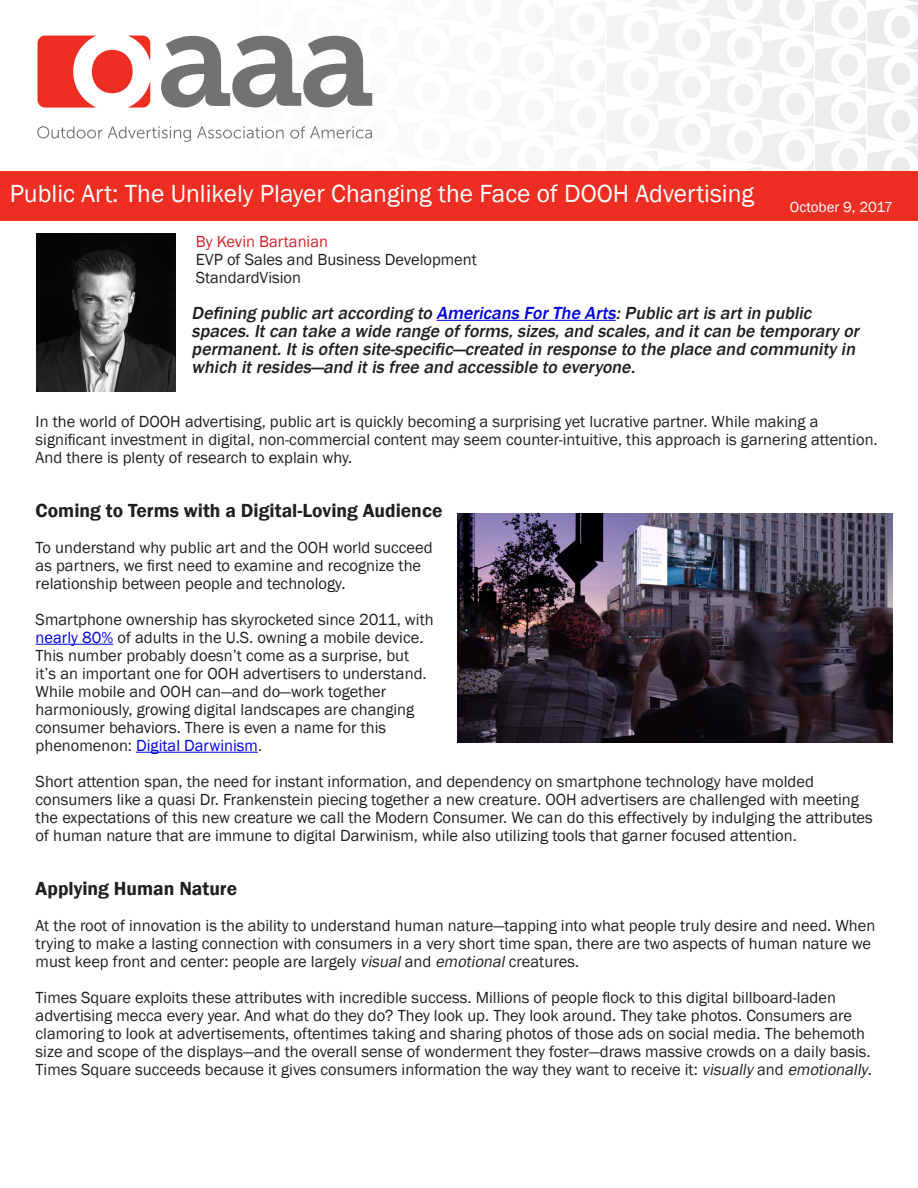
<style>
.page{position:relative;width:918px;height:1188px;background:#fff}
.page>*{position:absolute;margin:0;border:0;box-sizing:border-box;transform-origin:0 0}
.t1{font:25.5px "Franklin Gothic";color:#fff}
.t2{font:600 19.5px "Franklin Gothic";color:#231f20}
.t3{font:italic 500 18px/18px "Franklin Gothic";color:#231f20}
.t4{font:16.5px/18px "Franklin Gothic";color:#231f20}
.t5{font:16.5px "Franklin Gothic";color:#d1232a}
.t6{font:15px "Franklin Gothic";color:#fff}
.s1{color:#0000e1}
.s2{font-style:italic}
</style>
<div class="page">
<img style="left:815px;top:43px;width:51px;height:44px">
<img style="left:815px;top:0;width:51px;height:40px">
<img style="left:372px;top:93px;width:1px;height:13px">
<img style="left:815px;top:137px;width:51px;height:34px">
<img style="left:867px;top:5px;width:51px;height:44px">
<img style="left:907px;top:0;width:11px;height:2px">
<img style="left:867px;top:52px;width:51px;height:44px">
<img style="left:867px;top:99px;width:51px;height:44px">
<img style="left:867px;top:146px;width:51px;height:25px">
<svg style="left:37px;top:126px;width:154px;height:16px"></svg>
<svg style="left:197px;top:126px;width:87px;height:13px"></svg>
<svg style="left:290px;top:126px;width:82px;height:13px"></svg>
<svg style="left:38px;top:36px;width:112px;height:72px"></svg>
<svg style="left:161px;top:36px;width:211px;height:72px"></svg>
<div style="left:0;top:171px;width:918px;height:50px;background:#ee2e22"></div>
<hr style="left:437px;top:320px;width:179px;height:1px;background:#0000e1">
<hr style="left:36px;top:644px;width:77px;height:1px;background:#0000e1">
<hr style="left:136px;top:752px;width:122px;height:1px;background:#0000e1">
<img style="left:36px;top:233px;width:140px;height:159px">
<img style="left:458px;top:513px;width:434px;height:229px">
<p class="t1" style="left:10px;top:178px;width:746px">Public Art: The Unlikely Player Changing the Face of DOOH Advertising</p>
<p class="t5" style="left:196px;top:231px;width:134px">By Kevin Bartanian</p>
<p class="t4" style="left:196px;top:251px;width:283px">EVP of Sales and Business Development</p>
<p class="t4" style="left:196px;top:269px;width:107px">StandardVision</p>
<p class="t3" style="left:192px;top:304px;width:673px">Defining public artaccording to <span class="s1">Americans ForThe Arts</span>:Public artis artin public spaces.Itcan take a wide range offorms,sizes,and scales,and itcan be temporary or permanent.Itis often site-specific—created in response to the place and community in which itresides—and itis free and accessible to everyone.</p>
<p class="t4" style="left:36px;top:413px;width:844px">In the world of DOOH advertising, public art is quickly becoming a surprising yet lucrative partner. While making a significant investment in digital, non-commercial content may seem counter-intuitive, this approach is garnering attention.<br>And there is plenty of research to explain why.</p>
<p class="t2" style="left:36px;top:498px;width:408px">Coming to Terms with a Digital-Loving Audience</p>
<p class="t4" style="left:36px;top:539px;width:398px">To understand why public art and the OOH world succeed as partners, we first need to examine and recognize the relationship between people and technology.</p>
<p class="t4" style="left:36px;top:611px;width:400px">Smartphone ownership has skyrocketed since 2011, with <span class="s1">nearly 80%</span> of adults in the U.S. owning a mobile device.<br>This number probably doesn’t come as a surprise, but it’s an important one for OOH advertisers to understand.<br>While mobile and OOH can—and do—work together harmoniously, growing digital landscapes are changing consumer behaviors. There is even a name for this phenomenon: <span class="s1">Digital Darwinism</span>.</p>
<p class="t4" style="left:36px;top:773px;width:839px">Short attention span, the need for instant information, and dependency on smartphone technology have molded consumers like a quasi Dr. Frankenstein piecing together a new creature. OOH advertisers are challenged with meeting the expectations of this new creature we call the Modern Consumer. We can do this effectively by indulging the attributes of human nature that are immune to digital Darwinism, while also utilizing tools that garner focused attention.</p>
<p class="t2" style="left:36px;top:876px;width:203px">Applying Human Nature</p>
<p class="t4" style="left:36px;top:917px;width:841px">At the root of innovation is the ability to understand human nature—tapping into what people truly desire and need. When trying to make a lasting connection with consumers in a very short time span, there are two aspects of human nature we must keep front and center: people are largely <span class="s2">visual</span>and <span class="s2">emotional</span>creatures.</p>
<p class="t4" style="left:36px;top:989px;width:838px">Times Square exploits these attributes with incredible success. Millions of people flock to this digital billboard-laden advertising mecca every year. And what do they do? They look up. They look around. They take photos. Consumers are clamoring to look at advertisements, oftentimes taking and sharing photos of those ads on social media. The behemoth size and scope of the displays—and the overall sense of wonderment they foster—draws massive crowds on a daily basis.<br>Times Square succeeds because it gives consumers information the way they want to receive it: <span class="s2">visually</span>and <span class="s2">emotionally</span>.</p>
<p class="t6" style="left:790px;top:198px;width:105px">October 9, 2017</p>
</div>
